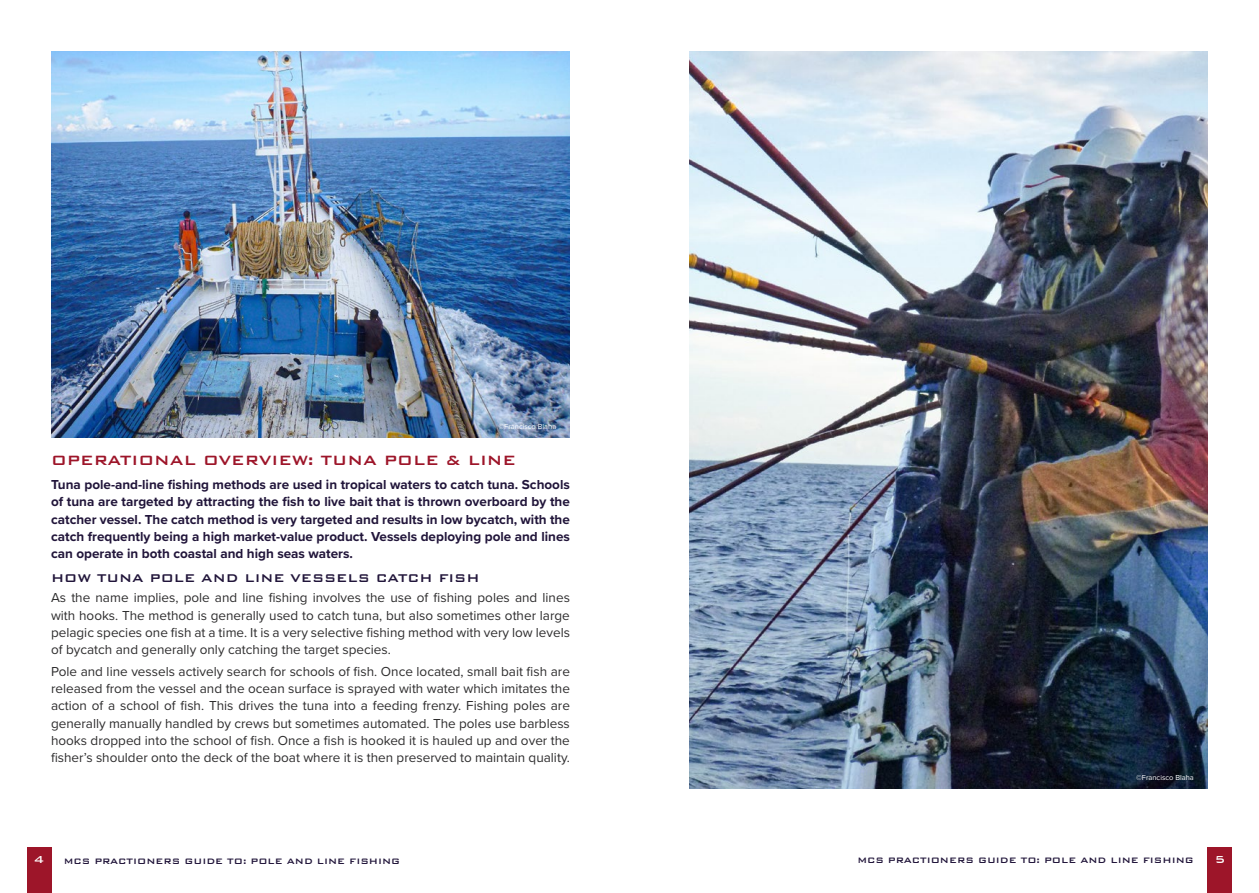
<style>
.page{position:relative;width:1259px;height:893px;background:#fff}
.page>*{position:absolute;margin:0;border:0;box-sizing:border-box;transform-origin:0 0}
.t1{font:500 18px "Bank Gothic BT";color:#9d1529}
.t2{font:500 15px "Bank Gothic BT";color:#21153a}
.t3{font:13.5px/17.2px "Proxima Nova";color:#2e2d2e;text-align:justify}
.t4{font:700 13.5px/17.2px "Proxima Nova";color:#21153a;text-align:justify}
.t5{font:500 13.5px "Bank Gothic BT";color:#fff}
.t6{font:500 10.5px "Bank Gothic BT";color:#21153a}
.t7{font:7.5px "Proxima Nova";color:#fff}
</style>
<div class="page">
<img style="left:51px;top:51px;width:519px;height:386px">
<img style="left:689px;top:51px;width:519px;height:738px">
<div style="left:1208px;top:847px;width:24px;height:46px;background:#9d1529"></div>
<div style="left:27px;top:847px;width:24px;height:46px;background:#9d1529"></div>
<p class="t7" style="left:498px;top:421px;width:59px">©Francisco Blaha</p>
<h1 class="t1" style="left:51px;top:450px;width:466px">OPERATIONAL OVERVIEW: TUNA POLE &amp; LINE</h1>
<p class="t4" style="left:51px;top:476px;width:520px">Tuna pole-and-line fishing methods are used in tropical waters to catch tuna. Schools of tuna are targeted by attracting the fish to live bait that is thrown overboard by the catcher vessel. The catch method is very targeted and results in low bycatch, with the catch frequently being a high market-value product. Vessels deploying pole and lines can operate in both coastal and high seas waters.</p>
<p class="t2" style="left:51px;top:570px;width:430px">HOW TUNA POLE AND LINE VESSELS CATCH FISH</p>
<p class="t3" style="left:51px;top:589px;width:520px">As the name implies, pole and line fishing involves the use of fishing poles and lines with hooks. The method is generally used to catch tuna, but also sometimes other large pelagic species one fish at a time. It is a very selective fishing method with very low levels of bycatch and generally only catching the target species.</p>
<p class="t3" style="left:51px;top:662px;width:520px">Pole and line vessels actively search for schools of fish. Once located, small bait fish are released from the vessel and the ocean surface is sprayed with water which imitates the action of a school of fish. This drives the tuna into a feeding frenzy. Fishing poles are generally manually handled by crews but sometimes automated. The poles use barbless hooks dropped into the school of fish. Once a fish is hooked it is hauled up and over the fisher’s shoulder onto the deck of the boat where it is then preserved to maintain quality.</p>
<p class="t7" style="left:1136px;top:772px;width:59px">©Francisco Blaha</p>
<p class="t5" style="left:34px;top:852px;width:12px">4</p>
<p class="t6" style="left:64px;top:856px;width:338px">MCS PRACTIONERS GUIDE TO: POLE AND LINE FISHING</p>
<p class="t6" style="left:857px;top:855px;width:338px">MCS PRACTIONERS GUIDE TO: POLE AND LINE FISHING</p>
<p class="t5" style="left:1214px;top:852px;width:12px">5</p>
</div>
